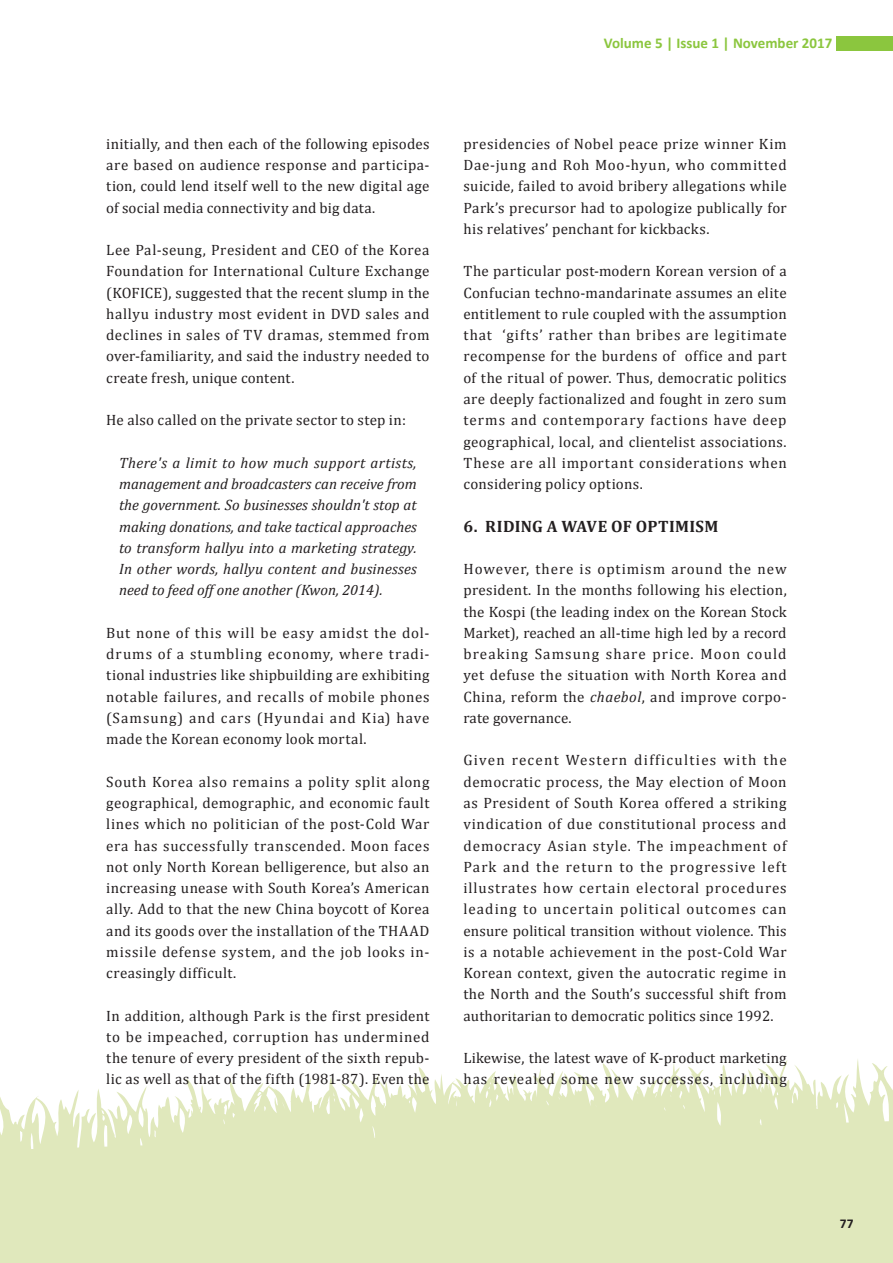
<style>
.page{position:relative;width:893px;height:1263px;background:#fff}
.page>*{position:absolute;margin:0;border:0;box-sizing:border-box;transform-origin:0 0}
.journal_section_titl{font:700 16.5px "Cambria";letter-spacing:.02em;color:#231f20}
.journal{font:15px/21.3px "Cambria";letter-spacing:.02em;color:#231f20;text-align:justify}
.journal_quotation{font:italic 15px/21.3px "Cambria";color:#231f20;text-align:justify}
.t1{font:700 15px "Calibri";color:#8bc63e}
.t2{font:700 13.5px "Calibri";color:#231f20}
.s1{font-style:italic}
</style>
<div class="page">
<svg style="left:0;top:1059px;width:893px;height:204px;fill:#e0e8bc"></svg>
<div style="left:836px;top:36px;width:57px;height:15px;background:#8bc63e"></div>
<p class="t1" style="left:604px;top:33px;width:230px">Volume 5 | Issue 1 | November 2017</p>
<p class="journal" style="left:106px;top:133px;width:325px">initially, and then each of the following episodes are based on audience response and participa&shy;tion, could lend itself well to the new digital age of social media connectivity and big data.</p>
<p class="journal" style="left:106px;top:239px;width:325px">Lee Pal-seung, President and CEO of the Korea Foundation for International Culture Exchange (KOFICE), suggested that the recent slump in the hallyu industry most evident in DVD sales and declines in sales of TV dramas, stemmed from over-familiarity, and said the industry needed to create fresh, unique content.</p>
<p class="journal" style="left:106px;top:409px;width:301px">He also called on the private sector to step in:</p>
<p class="journal_quotation" style="left:119px;top:451px;width:299px">There's a limit to how much support artists, management and broadcasters can receive from the government. So businesses shouldn't stop at making donations, and take tactical approaches to transform hallyu into a marketing strategy.<br>In other words, hallyu content and businesses need to feed off one another (Kwon, 2014).</p>
<p class="journal" style="left:106px;top:622px;width:325px">But none of this will be easy amidst the dol&shy;drums of a stumbling economy, where tradi&shy;tional industries like shipbuilding are exhibiting notable failures, and recalls of mobile phones (Samsung) and cars (Hyundai and Kia) have made the Korean economy look mortal.</p>
<p class="journal" style="left:106px;top:771px;width:325px">South Korea also remains a polity split along geographical, demographic, and economic fault lines which no politician of the post-Cold War era has successfully transcended. Moon faces not only North Korean belligerence, but also an increasing unease with South Korea’s American ally. Add to that the new China boycott of Korea and its goods over the installation of the THAAD missile defense system, and the job looks in&shy;creasingly difficult.</p>
<p class="journal" style="left:106px;top:1005px;width:325px">In addition, although Park is the first president to be impeached, corruption has undermined the tenure of every president of the sixth repub&shy;lic as well as that of the fifth (1981-87). Even the</p>
<p class="journal" style="left:463px;top:133px;width:325px">presidencies of Nobel peace prize winner Kim Dae-jung and Roh Moo-hyun, who committed suicide, failed to avoid bribery allegations while Park’s precursor had to apologize publically for his relatives’ penchant for kickbacks.</p>
<p class="journal" style="left:463px;top:261px;width:325px">The particular post-modern Korean version of a Confucian techno-mandarinate assumes an elite entitlement to rule coupled with the assumption that ‘gifts’ rather than bribes are legitimate recompense for the burdens of office and part of the ritual of power. Thus, democratic politics are deeply factionalized and fought in zero sum terms and contemporary factions have deep geographical, local, and clientelist associations.<br>These are all important considerations when considering policy options.</p>
<p class="journal_section_titl" style="left:463px;top:514px;width:256px">6. RIDING A WAVE OF OPTIMISM</p>
<p class="journal" style="left:463px;top:558px;width:325px">However, there is optimism around the new president. In the months following his election, the Kospi (the leading index on the Korean Stock Market), reached an all-time high led by a record breaking Samsung share price. Moon could yet defuse the situation with North Korea and China, reform the <span class="s1">chaebol</span>, and improve corpo&shy;rate governance.</p>
<p class="journal" style="left:463px;top:750px;width:325px">Given recent Western difficulties with the democratic process, the May election of Moon as President of South Korea offered a striking vindication of due constitutional process and democracy Asian style. The impeachment of Park and the return to the progressive left illustrates how certain electoral procedures leading to uncertain political outcomes can ensure political transition without violence. This is a notable achievement in the post-Cold War Korean context, given the autocratic regime in the North and the South’s successful shift from authoritarian to democratic politics since 1992.</p>
<p class="journal" style="left:463px;top:1047px;width:325px">Likewise, the latest wave of K-product marketing has revealed some new successes, including</p>
<p class="t2" style="left:840px;top:1214px;width:15px">77</p>
</div>
